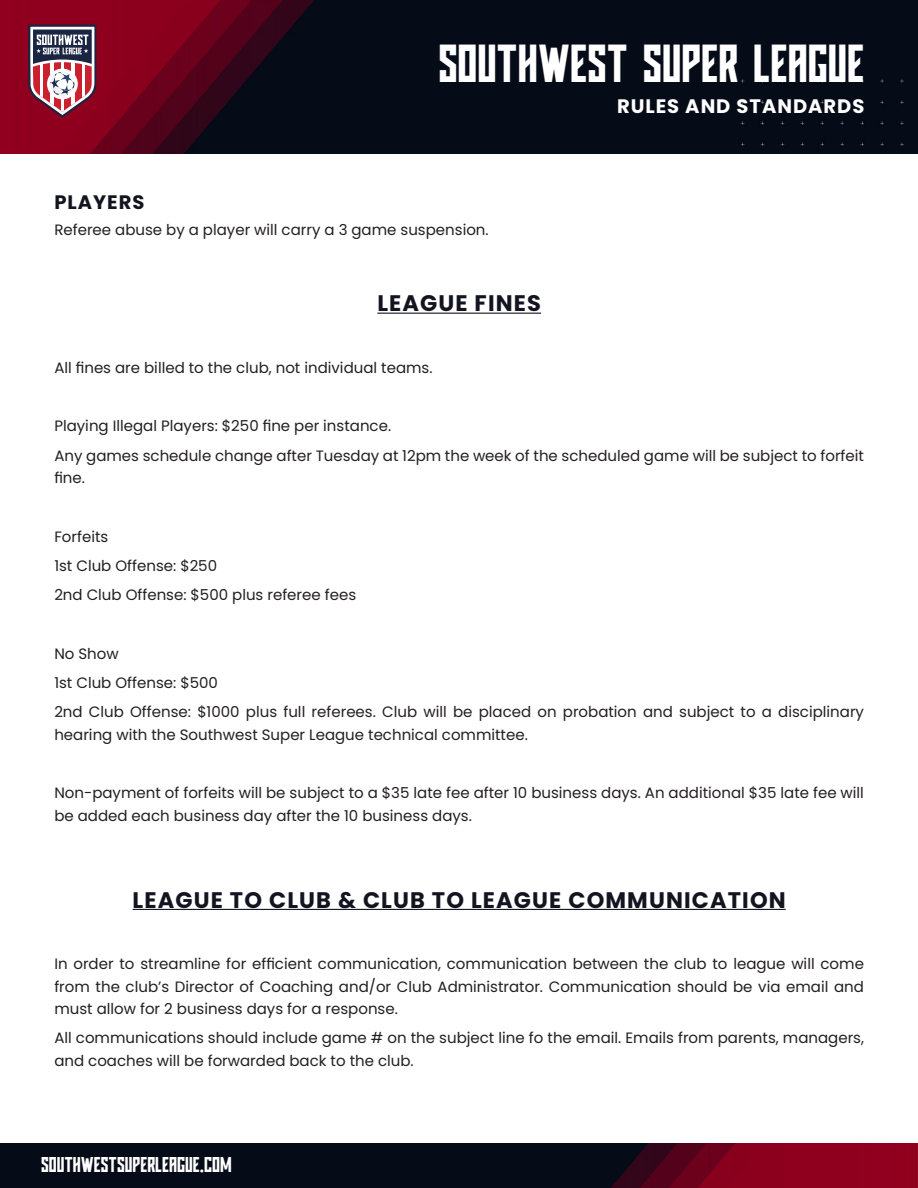
<style>
.page{position:relative;width:918px;height:1188px;background:#fff}
.page>*{position:absolute;margin:0;border:0;box-sizing:border-box;transform-origin:0 0}
.t1{font:37.35px "Sporten";color:#fff}
.t2{font:700 22.5px "Poppins";letter-spacing:.05em;color:#12141f}
.t3{font:700 19.5px "Poppins";letter-spacing:.05em;color:#fff}
.t4{font:700 19.5px "Poppins";letter-spacing:.05em;color:#12141f}
.t5{font:15px/22.5px "Poppins";color:#231f20}
.t6{font:15px "Sporten";color:#fff}
</style>
<div class="page">
<img style="left:0;top:0;width:918px;height:153px">
<svg style="left:28px;top:25px;width:68px;height:93px"></svg>
<img style="left:0;top:1143px;width:918px;height:45px">
<hr style="left:377px;top:313px;width:164px;height:1px;background:#12141f">
<hr style="left:133px;top:909px;width:653px;height:1px;background:#12141f">
<p class="t1" style="left:438px;top:34px;width:428px">SOUTHWEST SUPER LEAGUE</p>
<p class="t3" style="left:617px;top:95px;width:249px">RULES AND STANDARDS</p>
<p class="t4" style="left:54px;top:191px;width:92px">PLAYERS</p>
<p class="t5" style="left:54px;top:219px;width:436px">Referee abuse by a player will carry a 3 game suspension.</p>
<p class="t2" style="left:377px;top:291px;width:165px">LEAGUE FINES</p>
<p class="t5" style="left:54px;top:357px;width:380px">All fines are billed to the club, not individual teams.</p>
<p class="t5" style="left:54px;top:415px;width:338px">Playing Illegal Players: $250 fine per instance.</p>
<p class="t5" style="left:54px;top:444px;width:811px">Any games schedule change after Tuesday at 12pm the week of the scheduled game will be subject to forfeit fine.</p>
<p class="t5" style="left:54px;top:525px;width:55px">Forfeits</p>
<p class="t5" style="left:54px;top:555px;width:164px">1st Club Offense: $250</p>
<p class="t5" style="left:54px;top:584px;width:303px">2nd Club Offense: $500 plus referee fees</p>
<p class="t5" style="left:54px;top:642px;width:66px">No Show</p>
<p class="t5" style="left:54px;top:672px;width:165px">1st Club Offense: $500</p>
<p class="t5" style="left:54px;top:701px;width:811px">2nd Club Offense: $1000 plus full referees. Club will be placed on probation and subject to a disciplinary hearing with the Southwest Super League technical committee.</p>
<p class="t5" style="left:54px;top:782px;width:811px">Non-payment of forfeits will be subject to a $35 late fee after 10 business days. An additional $35 late fee will be added each business day after the 10 business days.</p>
<p class="t2" style="left:133px;top:887px;width:655px">LEAGUE TO CLUB &amp; CLUB TO LEAGUE COMMUNICATION</p>
<p class="t5" style="left:54px;top:953px;width:811px;text-align:justify">In order to streamline for efficient communication, communication between the club to league will come from the club’s Director of Coaching and/or Club Administrator. Communication should be via email and must allow for 2 business days for a response.</p>
<p class="t5" style="left:54px;top:1027px;width:811px">All communications should include game # on the subject line fo the email. Emails from parents, managers, and coaches will be forwarded back to the club.</p>
<p class="t6" style="left:41px;top:1153px;width:192px">SOUTHWESTSUPERLEAGUE.COM</p>
</div>
